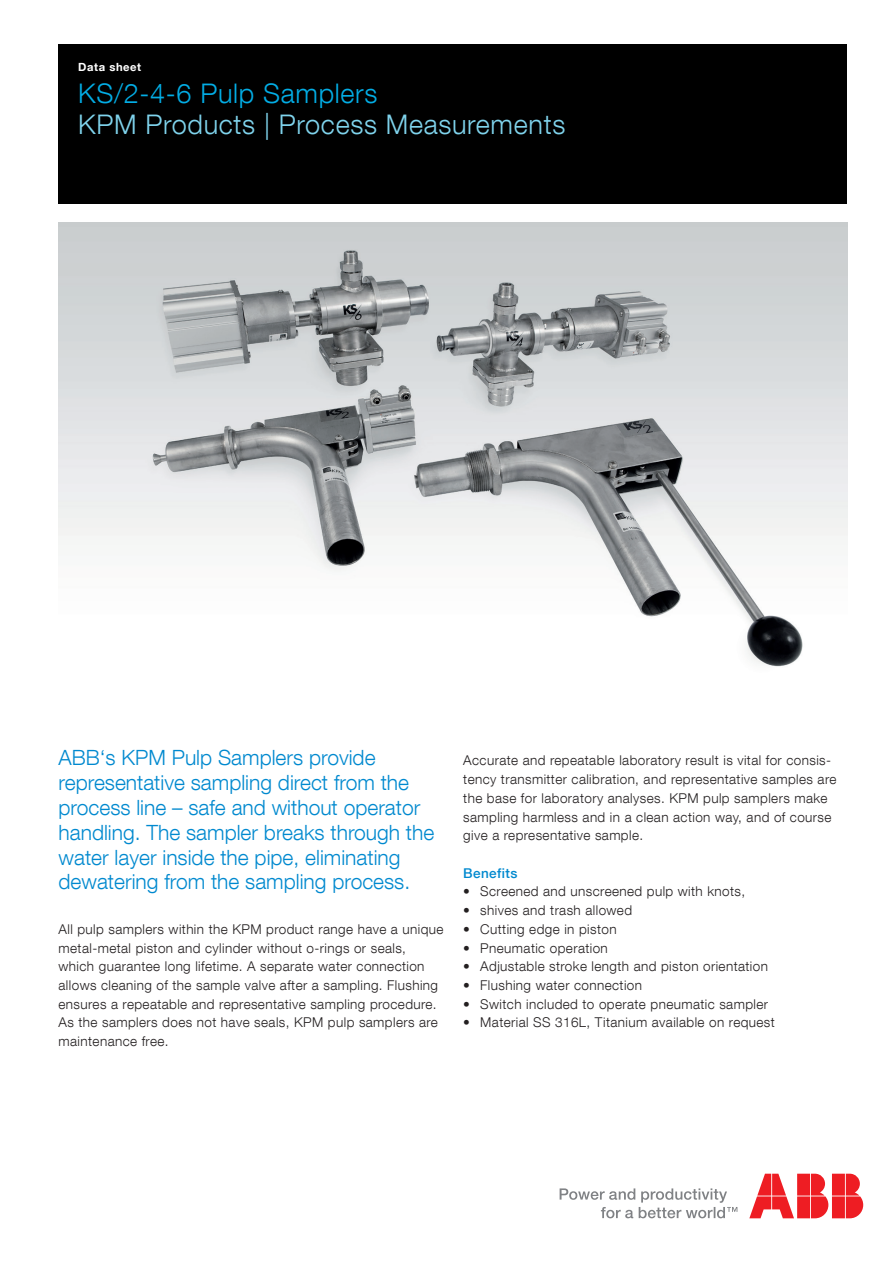
<style>
.page{position:relative;width:893px;height:1263px;background:#fff}
.page>*{position:absolute;margin:0;border:0;box-sizing:border-box;transform-origin:0 0}
.t1{font:300 27px "ABB Neue Helvetica";letter-spacing:.025em;color:#7fd3ec}
.t2{font:300 27px "ABB Neue Helvetica";letter-spacing:.025em;color:#03ade5}
.t3{font:300 21px/24.8px "ABB Neue Helvetica";color:#0089cf}
.t4{font:300 13.5px/18.8px "ABB Neue Helvetica";letter-spacing:.03em;color:#231f20}
.t5{font:500 13.5px "ABB Neue Helvetica";letter-spacing:.03em;color:#0089cf}
.t6{font:700 11.25px "ABB Neue Helvetica";letter-spacing:.05em;color:#fff}
</style>
<div class="page">
<svg style="left:560px;top:1188px;width:177px;height:30px"></svg>
<svg style="left:749px;top:1174px;width:114px;height:44px"></svg>
<div style="left:59px;top:45px;width:788px;height:159px;background:#000"></div>
<img style="left:59px;top:223px;width:788px;height:444px">
<p class="t6" style="left:78px;top:60px;width:64px">Data sheet</p>
<h1 class="t2" style="left:78px;top:77px;width:301px">KS/2-4-6 Pulp Samplers</h1>
<h1 class="t1" style="left:78px;top:108px;width:489px">KPM Products | Process Measurements</h1>
<h2 class="t3" style="left:59px;top:745px;width:377px">ABB‘s KPM Pulp Samplers provide representative sampling direct from the process line – safe and without operator handling. The sampler breaks through the water layer inside the pipe, eliminating dewatering from the sampling process.</h2>
<p class="t4" style="left:59px;top:919px;width:386px">All pulp samplers within the KPM product range have a unique metal-metal piston and cylinder without o-rings or seals, which guarantee long lifetime. A separate water connection allows cleaning of the sample valve after a sampling. Flushing ensures a repeatable and representative sampling procedure.<br>As the samplers does not have seals, KPM pulp samplers are maintenance free.</p>
<p class="t4" style="left:463px;top:751px;width:375px">Accurate and repeatable laboratory result is vital for consis&shy;tency transmitter calibration, and representative samples are the base for laboratory analyses. KPM pulp samplers make sampling harmless and in a clean action way, and of course give a representative sample.</p>
<p class="t5" style="left:463px;top:865px;width:56px">Benefits</p>
<p class="t4" style="left:463px;top:882px;width:283px">• Screened and unscreened pulp with knots,</p>
<p class="t4" style="left:463px;top:901px;width:170px">• shives and trash allowed</p>
<p class="t4" style="left:463px;top:919px;width:155px">• Cutting edge in piston</p>
<p class="t4" style="left:463px;top:938px;width:146px">• Pneumatic operation</p>
<p class="t4" style="left:463px;top:957px;width:306px">• Adjustable stroke length and piston orientation</p>
<p class="t4" style="left:463px;top:975px;width:180px">• Flushing water connection</p>
<p class="t4" style="left:463px;top:994px;width:306px">• Switch included to operate pneumatic sampler</p>
<p class="t4" style="left:463px;top:1013px;width:313px">• Material SS 316L, Titanium available on request</p>
</div>
